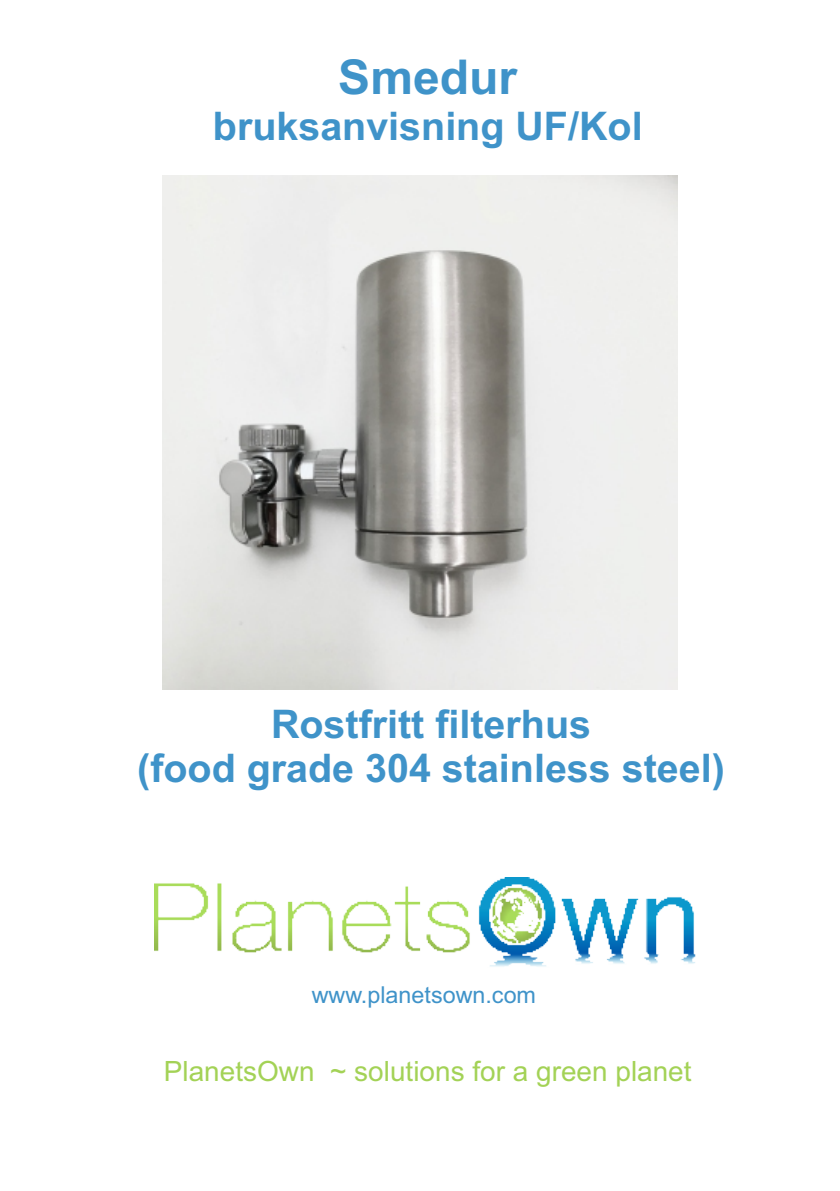
<style>
.page{position:relative;width:840px;height:1191px;background:#fff}
.page>*{position:absolute;margin:0;border:0;box-sizing:border-box;transform-origin:0 0}
.t1{font:700 48px "Arial";color:#3f93c9}
.t2{font:700 39.4px/44px "Arial";color:#3f93c9;text-align:center}
.t3{font:28px "Arial";color:#a3d256}
.t4{font:23.4px "Arial";color:#3f93c9}
</style>
<div class="page">
<img style="left:154px;top:877px;width:542px;height:90px">
<img style="left:163px;top:175px;width:514px;height:514px">
<p class="t1" style="left:338px;top:59px;width:180px">Smedur</p>
<p class="t2" style="left:213px;top:108px;width:431px">bruksanvisning UF/Kol</p>
<p class="t2" style="left:137px;top:705px;width:589px">Rostfritt filterhus<br>(food grade 304 stainless steel)</p>
<p class="t4" style="left:311px;top:986px;width:226px">www.planetsown.com</p>
<p class="t3" style="left:164px;top:1060px;width:529px">PlanetsOwn ~ solutions for a green planet</p>
</div>
